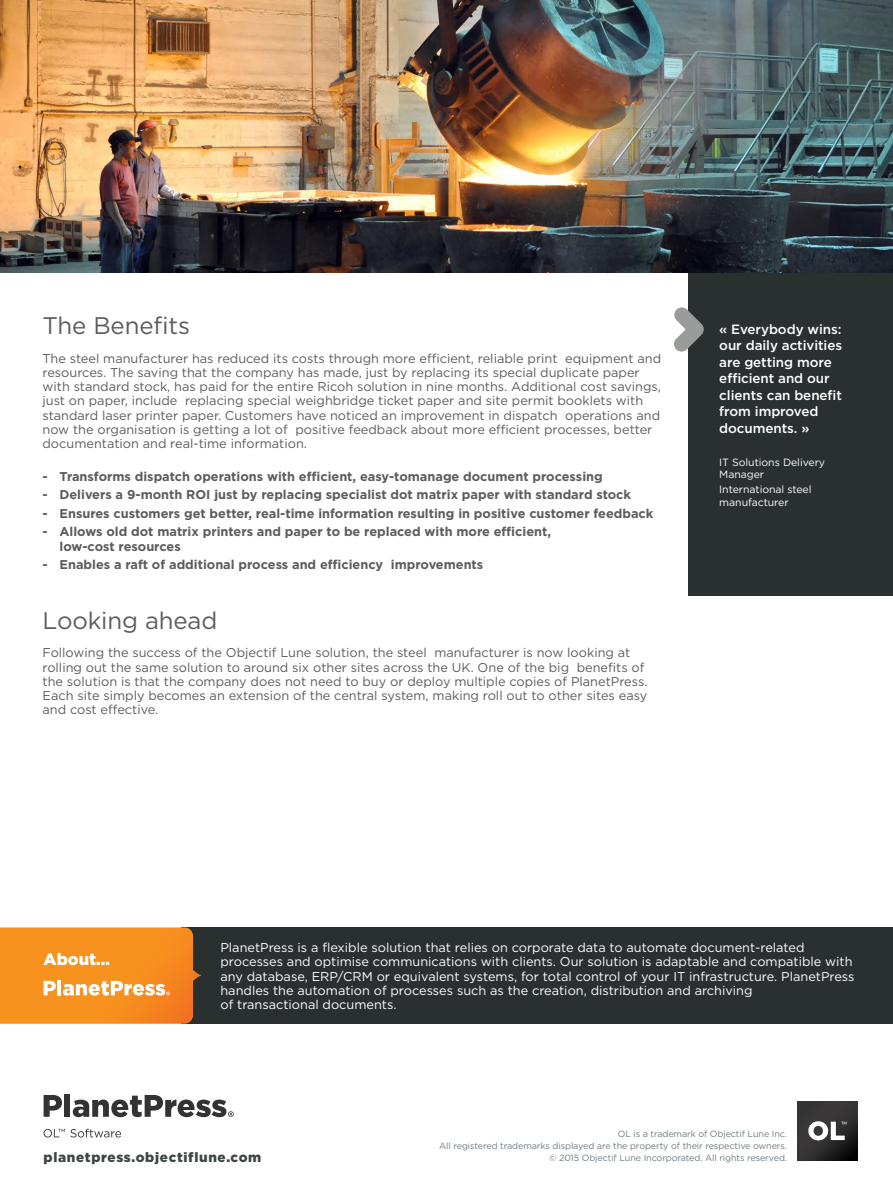
<style>
.page{position:relative;width:893px;height:1187px;background:#fff}
.page>*{position:absolute;margin:0;border:0;box-sizing:border-box;transform-origin:0 0}
.t1{font:24px "Gotham";letter-spacing:-.005em;color:#5d5c5a}
.t2{font:900 16.5px "Gotham";color:#fff}
.t3{font:900 13.5px "Gotham";letter-spacing:.05em;color:#3f4544}
.t4{font:500 13.35px/16.5px "Gotham";letter-spacing:-.005em;color:#fff}
.t5{font:12.75px/14.2px "Gotham";color:#5d5c5a}
.t6{font:700 12.75px/14.2px "Gotham";color:#5d5c5a}
.t7{font:12.75px/14.2px "Gotham";color:#fff}
.t8{font:10.5px/12.6px "Gotham";letter-spacing:-.005em;color:#fff}
.t9{font:9px/12px "Gotham";letter-spacing:-.01em;color:#727c83;text-align:right}
</style>
<div class="page">
<div style="left:689px;top:268px;width:204px;height:327px;background:#2a302f"></div>
<div style="left:181px;top:927px;width:712px;height:96px;background:#2a302f"></div>
<svg style="left:798px;top:1101px;width:59px;height:59px"></svg>
<svg style="left:808px;top:1121px;width:39px;height:19px"></svg>
<svg style="left:44px;top:1095px;width:18px;height:21px"></svg>
<div style="left:64px;top:1093px;width:6px;height:23px;background:#333"></div>
<svg style="left:73px;top:1095px;width:161px;height:22px"></svg>
<svg style="left:44px;top:1128px;width:77px;height:9px"></svg>
<svg style="left:0;top:927px;width:201px;height:96px"></svg>
<img style="left:0;top:0;width:893px;height:272px">
<svg style="left:674px;top:306px;width:30px;height:46px"></svg>
<h1 class="t1" style="left:43px;top:310px;width:149px">The Benefits</h1>
<p class="t5" style="left:43px;top:350px;width:620px">The steel manufacturer has reduced its costs through more efficient, reliable print equipment and resources. The saving that the company has made, just by replacing its special duplicate paper with standard stock, has paid for the entire Ricoh solution in nine months. Additional cost savings, just on paper, include replacing special weighbridge ticket paper and site permit booklets with standard laser printer paper. Customers have noticed an improvement in dispatch operations and now the organisation is getting a lot of positive feedback about more efficient processes, better documentation and real-time information.</p>
<p class="t6" style="left:43px;top:469px;width:562px">- Transforms dispatch operations with efficient, easy-tomanage document processing</p>
<p class="t6" style="left:43px;top:487px;width:590px">- Delivers a 9-month ROI just by replacing specialist dot matrix paper with standard stock</p>
<p class="t6" style="left:43px;top:506px;width:612px">- Ensures customers get better, real-time information resulting in positive customer feedback</p>
<p class="t6" style="left:60px;top:524px;width:493px;text-indent:-17px">- Allows old dot matrix printers and paper to be replaced with more efficient, low-cost resources</p>
<p class="t6" style="left:43px;top:557px;width:442px">- Enables a raft of additional process and efficiency improvements</p>
<h1 class="t1" style="left:43px;top:605px;width:176px">Looking ahead</h1>
<p class="t5" style="left:43px;top:645px;width:606px">Following the success of the Objectif Lune solution, the steel manufacturer is now looking at rolling out the same solution to around six other sites across the UK. One of the big benefits of the solution is that the company does not need to buy or deploy multiple copies of PlanetPress.<br>Each site simply becomes an extension of the central system, making roll out to other sites easy and cost effective.</p>
<p class="t4" style="left:719px;top:320px;width:124px">« Everybody wins: our daily activities are getting more efficient and our clients can benefit from improved documents. »</p>
<p class="t8" style="left:719px;top:455px;width:107px">IT Solutions Delivery<br>Manager</p>
<p class="t8" style="left:719px;top:483px;width:94px">International steel manufacturer</p>
<p class="t2" style="left:44px;top:947px;width:68px">About…</p>
<p class="t7" style="left:220px;top:940px;width:636px">PlanetPress is a flexible solution that relies on corporate data to automate document-related processes and optimise communications with clients. Our solution is adaptable and compatible with any database, ERP/CRM or equivalent systems, for total control of your IT infrastructure. PlanetPress handles the automation of processes such as the creation, distribution and archiving<br>of transactional documents.</p>
<p class="t9" style="left:439px;top:1127px;width:349px">OL is a trademark of Objectif Lune Inc.<br>All registered trademarks displayed are the property of their respective owners.</p>
<p class="t3" style="left:44px;top:1147px;width:219px">planetpress.objectiflune.com</p>
<p class="t9" style="left:549px;top:1151px;width:240px">© 2015 Objectif Lune Incorporated. All rights reserved.</p>
</div>
